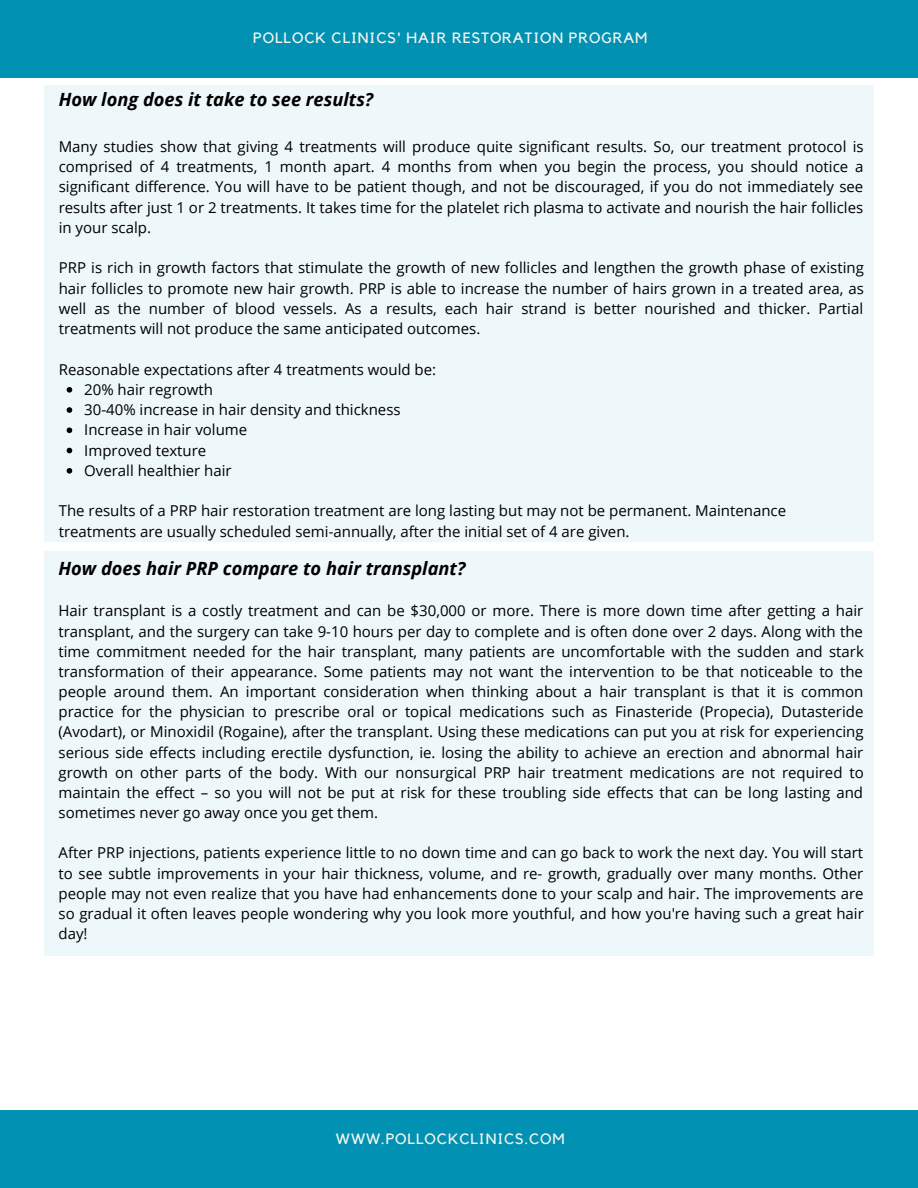
<style>
.page{position:relative;width:918px;height:1188px;background:#fff}
.page>*{position:absolute;margin:0;border:0;box-sizing:border-box;transform-origin:0 0}
.t1{font:italic 700 18.3px "Open Sans";color:#000}
.t2{font:15px/20.1px "Open Sans";color:#000;text-align:justify}
.t3{font:14.85px "Kollektif";letter-spacing:.06em;color:#f4f5ef}
</style>
<div class="page">
<div style="left:0;top:0;width:918px;height:78px;background:#0091b3"></div>
<div style="left:0;top:1110px;width:918px;height:78px;background:#0091b3"></div>
<div style="left:44px;top:85px;width:829px;height:457px;background:#eef7f9"></div>
<svg style="left:67px;top:387px;width:5px;height:6px"></svg>
<svg style="left:67px;top:407px;width:5px;height:6px"></svg>
<svg style="left:67px;top:427px;width:5px;height:6px"></svg>
<svg style="left:67px;top:448px;width:5px;height:5px"></svg>
<svg style="left:67px;top:468px;width:5px;height:6px"></svg>
<div style="left:44px;top:551px;width:829px;height:405px;background:#eef7f9"></div>
<p class="t3" style="left:253px;top:29px;width:396px">POLLOCK CLINICS' HAIR RESTORATION PROGRAM</p>
<p class="t1" style="left:59px;top:86px;width:316px">How long does it take to see results?</p>
<p class="t2" style="left:59px;top:136px;width:806px">Many studies show that giving 4 treatments will produce quite significant results. So, our treatment protocol is comprised of 4 treatments, 1 month apart. 4 months from when you begin the process, you should notice a significant difference. You will have to be patient though, and not be discouraged, if you do not immediately see results after just 1 or 2 treatments. It takes time for the platelet rich plasma to activate and nourish the hair follicles in your scalp.</p>
<p class="t2" style="left:59px;top:257px;width:807px">PRP is rich in growth factors that stimulate the growth of new follicles and lengthen the growth phase of existing hair follicles to promote new hair growth. PRP is able to increase the number of hairs grown in a treated area, as well as the number of blood vessels. As a results, each hair strand is better nourished and thicker. Partial treatments will not produce the same anticipated outcomes.</p>
<p class="t2" style="left:59px;top:359px;width:379px">Reasonable expectations after 4 treatments would be:</p>
<p class="t2" style="left:84px;top:379px;width:318px;text-align:left">20% hair regrowth<br>30-40% increase in hair density and thickness<br>Increase in hair volume<br>Improved texture<br>Overall healthier hair</p>
<p class="t2" style="left:59px;top:500px;width:729px">The results of a PRP hair restoration treatment are long lasting but may not be permanent. Maintenance treatments are usually scheduled semi-annually, after the initial set of 4 are given.</p>
<p class="t1" style="left:59px;top:556px;width:408px">How does hair PRP compare to hair transplant?</p>
<p class="t2" style="left:59px;top:600px;width:807px">Hair transplant is a costly treatment and can be $30,000 or more. There is more down time after getting a hair transplant, and the surgery can take 9-10 hours per day to complete and is often done over 2 days. Along with the time commitment needed for the hair transplant, many patients are uncomfortable with the sudden and stark transformation of their appearance. Some patients may not want the intervention to be that noticeable to the people around them. An important consideration when thinking about a hair transplant is that it is common practice for the physician to prescribe oral or topical medications such as Finasteride (Propecia), Dutasteride (Avodart), or Minoxidil (Rogaine), after the transplant. Using these medications can put you at risk for experiencing serious side effects including erectile dysfunction, ie. losing the ability to achieve an erection and abnormal hair growth on other parts of the body. With our nonsurgical PRP hair treatment medications are not required to maintain the effect – so you will not be put at risk for these troubling side effects that can be long lasting and sometimes never go away once you get them.</p>
<p class="t2" style="left:59px;top:843px;width:807px">After PRP injections, patients experience little to no down time and can go back to work the next day. You will start to see subtle improvements in your hair thickness, volume, and re- growth, gradually over many months. Other people may not even realize that you have had enhancements done to your scalp and hair. The improvements are so gradual it often leaves people wondering why you look more youthful, and how you're having such a great hair day!</p>
<p class="t3" style="left:336px;top:1130px;width:230px">WWW.POLLOCKCLINICS.COM</p>
</div>
